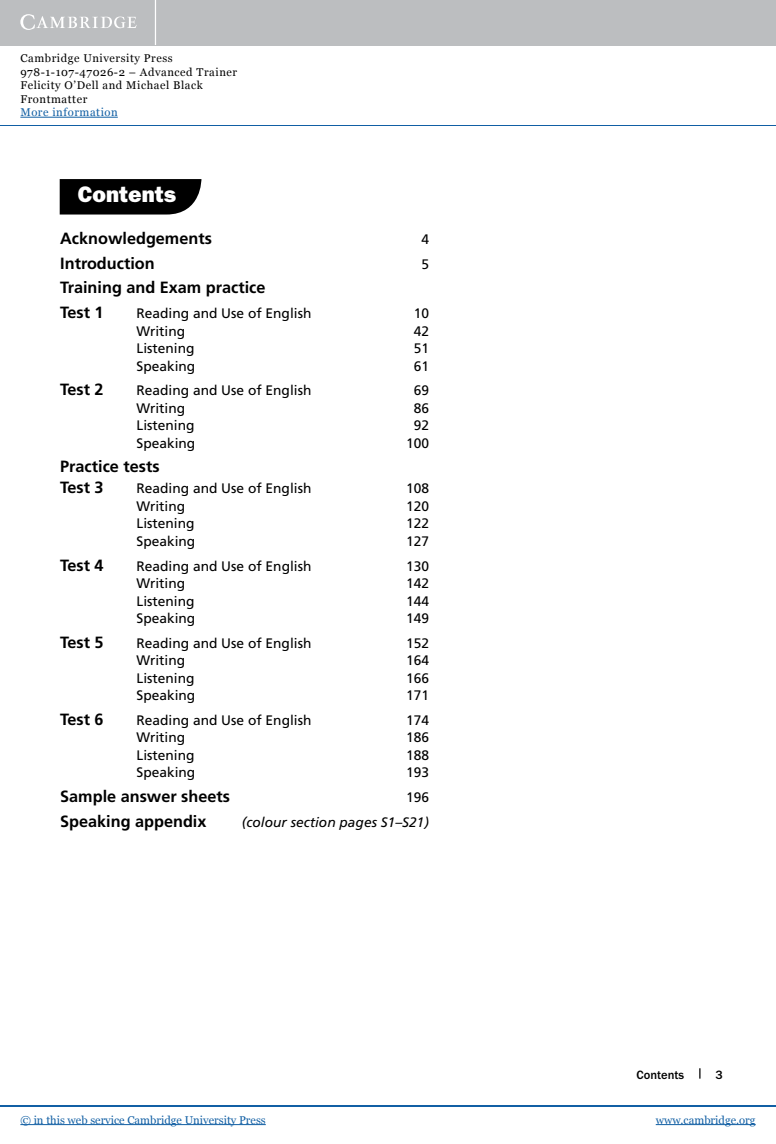
<style>
.page{position:relative;width:776px;height:1144px;background:#fff}
.page>*{position:absolute;margin:0;border:0;box-sizing:border-box;transform-origin:0 0}
.t1{font:22.5px "ITC Franklin Gothic Std Hvy";color:#fff}
.t2{font:700 16.25px/24.6px "Frutiger LT Std";color:#000}
.t3{font:13.75px "Frutiger LT Std";color:#000}
.t4{font:italic 13.75px "Frutiger LT Std";color:#000}
.t5{font:500 12.5px "ITC Franklin Gothic Std";color:#000}
.t6{font:11.25px/13.4px "Georgia";letter-spacing:.05em;color:#000}
.t7{font:11.25px "Georgia";color:#115fa4}
.t8{font:11.25px "Georgia";letter-spacing:.05em;color:#115fa4}
</style>
<div class="page">
<div style="left:0;top:0;width:776px;height:45px;background:#bcbec0"></div>
<hr style="left:155px;top:0;width:1px;height:45px;background:#fff">
<svg style="left:20px;top:14px;width:117px;height:16px"></svg>
<hr style="left:20px;top:117px;width:98px;height:1px;background:#115fa4">
<hr style="left:0;top:125px;width:776px;height:1px;background:#115fa4">
<hr style="left:0;top:1104px;width:776px;height:1px;background:#115fa4">
<hr style="left:20px;top:1124px;width:246px;height:1px;background:#115fa4">
<hr style="left:656px;top:1124px;width:100px;height:1px;background:#115fa4">
<svg style="left:60px;top:179px;width:142px;height:35px;background:#0d0d0d"></svg>
<p class="t6" style="left:20px;top:52px;width:218px">Cambridge University Press<br>978-1-107-47026-2 – Advanced Trainer<br>Felicity O’Dell and Michael Black<br>Frontmatter</p>
<p class="t8" style="left:20px;top:105px;width:99px">More information</p>
<h1 class="t1" style="left:78px;top:181px;width:100px">Contents</h1>
<p class="t2" style="left:60px;top:226px;width:153px">Acknowledgements</p>
<p class="t3" style="left:421px;top:231px;width:9px">4</p>
<p class="t2" style="left:60px;top:251px;width:96px">Introduction</p>
<p class="t3" style="left:421px;top:256px;width:9px">5</p>
<p class="t2" style="left:60px;top:275px;width:207px">Training and Exam practice<br>Test 1</p>
<p class="t3" style="left:136px;top:305px;width:176px">Reading and Use of English</p>
<p class="t3" style="left:414px;top:305px;width:17px">10</p>
<p class="t3" style="left:136px;top:322px;width:50px">Writing</p>
<p class="t3" style="left:414px;top:322px;width:17px">42</p>
<p class="t3" style="left:136px;top:340px;width:60px">Listening</p>
<p class="t3" style="left:414px;top:340px;width:17px">51</p>
<p class="t3" style="left:136px;top:357px;width:60px">Speaking</p>
<p class="t3" style="left:414px;top:357px;width:17px">61</p>
<p class="t2" style="left:60px;top:377px;width:45px">Test 2</p>
<p class="t3" style="left:136px;top:382px;width:176px">Reading and Use of English</p>
<p class="t3" style="left:414px;top:382px;width:17px">69</p>
<p class="t3" style="left:136px;top:400px;width:50px">Writing</p>
<p class="t3" style="left:414px;top:400px;width:17px">86</p>
<p class="t3" style="left:136px;top:417px;width:60px">Listening</p>
<p class="t3" style="left:414px;top:417px;width:17px">92</p>
<p class="t3" style="left:136px;top:435px;width:60px">Speaking</p>
<p class="t3" style="left:406px;top:435px;width:24px">100</p>
<p class="t2" style="left:60px;top:456px;width:101px;line-height:21px">Practice tests<br>Test 3</p>
<p class="t3" style="left:136px;top:480px;width:176px">Reading and Use of English</p>
<p class="t3" style="left:406px;top:480px;width:24px">108</p>
<p class="t3" style="left:136px;top:498px;width:50px">Writing</p>
<p class="t3" style="left:406px;top:498px;width:24px">120</p>
<p class="t3" style="left:136px;top:515px;width:60px">Listening</p>
<p class="t3" style="left:406px;top:515px;width:24px">122</p>
<p class="t3" style="left:136px;top:533px;width:60px">Speaking</p>
<p class="t3" style="left:406px;top:533px;width:24px">127</p>
<p class="t2" style="left:60px;top:552px;width:45px">Test 4</p>
<p class="t3" style="left:136px;top:557px;width:176px">Reading and Use of English</p>
<p class="t3" style="left:406px;top:557px;width:24px">130</p>
<p class="t3" style="left:136px;top:575px;width:50px">Writing</p>
<p class="t3" style="left:406px;top:575px;width:24px">142</p>
<p class="t3" style="left:136px;top:592px;width:60px">Listening</p>
<p class="t3" style="left:406px;top:592px;width:24px">144</p>
<p class="t3" style="left:136px;top:610px;width:60px">Speaking</p>
<p class="t3" style="left:406px;top:610px;width:24px">149</p>
<p class="t2" style="left:60px;top:629px;width:45px">Test 5</p>
<p class="t3" style="left:136px;top:634px;width:176px">Reading and Use of English</p>
<p class="t3" style="left:406px;top:634px;width:24px">152</p>
<p class="t3" style="left:136px;top:652px;width:50px">Writing</p>
<p class="t3" style="left:406px;top:652px;width:24px">164</p>
<p class="t3" style="left:136px;top:669px;width:60px">Listening</p>
<p class="t3" style="left:406px;top:669px;width:24px">166</p>
<p class="t3" style="left:136px;top:687px;width:60px">Speaking</p>
<p class="t3" style="left:406px;top:687px;width:24px">171</p>
<p class="t2" style="left:60px;top:706px;width:45px">Test 6</p>
<p class="t3" style="left:136px;top:711px;width:176px">Reading and Use of English</p>
<p class="t3" style="left:406px;top:711px;width:24px">174</p>
<p class="t3" style="left:136px;top:729px;width:50px">Writing</p>
<p class="t3" style="left:406px;top:729px;width:24px">186</p>
<p class="t3" style="left:136px;top:746px;width:60px">Listening</p>
<p class="t3" style="left:406px;top:746px;width:24px">188</p>
<p class="t3" style="left:136px;top:764px;width:60px">Speaking</p>
<p class="t3" style="left:406px;top:764px;width:24px">193</p>
<p class="t2" style="left:60px;top:784px;width:171px">Sample answer sheets</p>
<p class="t3" style="left:406px;top:789px;width:24px">196</p>
<p class="t2" style="left:60px;top:808px;width:148px">Speaking appendix</p>
<p class="t4" style="left:242px;top:813px;width:189px">(colour section pages S1–S21)</p>
<p class="t5" style="left:637px;top:1067px;width:49px">Contents</p>
<p class="t5" style="left:715px;top:1067px;width:9px">3</p>
<p class="t7" style="left:20px;top:1112px;width:247px">© in this web service Cambridge University Press</p>
<p class="t7" style="left:656px;top:1112px;width:101px">www.cambridge.org</p>
</div>
